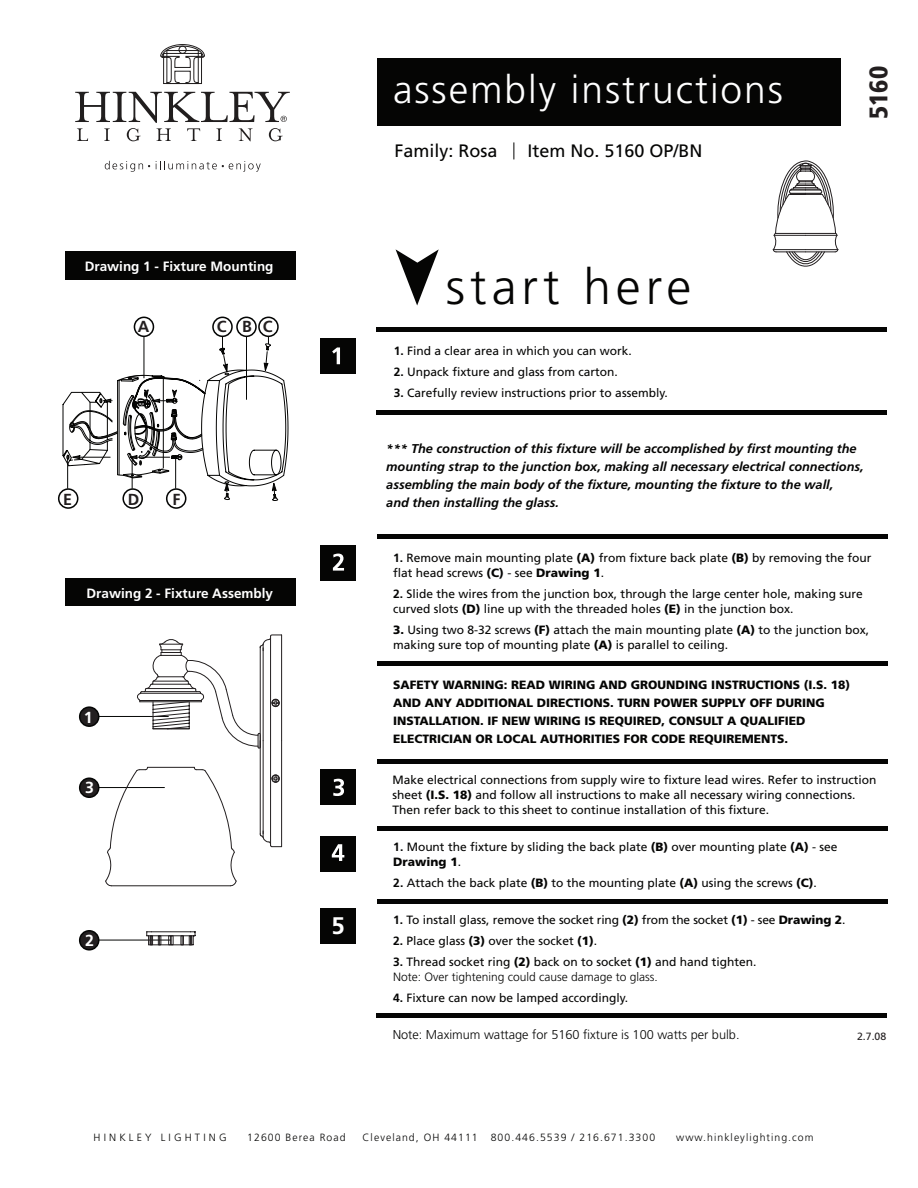
<style>
.page{position:relative;width:918px;height:1188px;background:#fff}
.page>*{position:absolute;margin:0;border:0;box-sizing:border-box;transform-origin:0 0}
.t1{font:300 49.65px "Frutiger LT Std";letter-spacing:.1em;color:#050504}
.t2{font:300 39px "Frutiger LT Std";letter-spacing:.05em;color:#fff}
.t3{font:900 condensed 25.5px "Frutiger LT Std";color:#231f20}
.t4{font:700 24px "Frutiger LT Std";color:#fff}
.t5{font:18px "Frutiger LT Std";color:#050504}
.t6{font:700 16.05px "Frutiger LT Std";color:#231f20}
.t7{font:700 16.05px "Frutiger LT Std";color:#fff}
.t8{font:700 13.5px "Frutiger LT Std";color:#fff}
.t9{font:italic 700 12.75px/18px "Frutiger LT Std";color:#050504}
.t10{font:300 12.75px "Frutiger LT Std";color:#050504}
.t11{font:12px/15px "Frutiger LT Std";color:#050504}
.t12{font:900 12px/18px "Frutiger LT Std";color:#050504}
.t13{font:300 10.5px "Frutiger LT Std";letter-spacing:.1em;color:#050504}
.t14{font:300 10.5px "Frutiger LT Std";letter-spacing:.3em;color:#050504}
.t15{font:10.5px "Frutiger LT Std";color:#231f20}
.s1{font-weight:700}
.s2{font-weight:900}
.s3{font-weight:300}
</style>
<div class="page">
<div style="left:377px;top:58px;width:463px;height:68px;background:#050504"></div>
<svg style="left:105px;top:161px;width:45px;height:11px"></svg>
<svg style="left:156px;top:161px;width:105px;height:11px"></svg>
<svg style="left:160px;top:44px;width:45px;height:40px"></svg>
<svg style="left:75px;top:92px;width:215px;height:49px"></svg>
<svg style="left:396px;top:249px;width:43px;height:57px"></svg>
<div style="left:321px;top:338px;width:35px;height:35px;background:#050504"></div>
<svg style="left:332px;top:347px;width:8px;height:17px"></svg>
<div style="left:321px;top:770px;width:35px;height:35px;background:#050504"></div>
<div style="left:377px;top:327px;width:510px;height:5px;background:#050504"></div>
<div style="left:377px;top:410px;width:510px;height:5px;background:#050504"></div>
<div style="left:377px;top:534px;width:510px;height:5px;background:#050504"></div>
<div style="left:377px;top:661px;width:510px;height:5px;background:#050504"></div>
<div style="left:377px;top:759px;width:510px;height:5px;background:#050504"></div>
<div style="left:377px;top:826px;width:510px;height:5px;background:#050504"></div>
<div style="left:377px;top:899px;width:510px;height:5px;background:#050504"></div>
<div style="left:376px;top:1013px;width:511px;height:5px;background:#050504"></div>
<svg style="left:333px;top:779px;width:11px;height:17px"></svg>
<svg style="left:514px;top:142px;width:1px;height:17px"></svg>
<div style="left:321px;top:836px;width:35px;height:35px;background:#050504"></div>
<div style="left:321px;top:545px;width:35px;height:35px;background:#050504"></div>
<svg style="left:333px;top:554px;width:11px;height:17px"></svg>
<div style="left:65px;top:579px;width:231px;height:27px;background:#050504"></div>
<svg style="left:332px;top:844px;width:12px;height:17px"></svg>
<div style="left:321px;top:908px;width:35px;height:35px;background:#050504"></div>
<div style="left:65px;top:251px;width:230px;height:28px;background:#050504"></div>
<hr style="left:97px;top:787px;width:68px;height:1px;background:#050605">
<div style="left:80px;top:778px;width:19px;height:19px;background:#231f20;border-radius:50%"></div>
<div style="left:79px;top:777px;width:20px;height:21px;border:2px solid #050605;border-radius:50%"></div>
<hr style="left:97px;top:716px;width:72px;height:1px;background:#050605">
<div style="left:80px;top:707px;width:19px;height:19px;background:#231f20;border-radius:50%"></div>
<div style="left:79px;top:706px;width:20px;height:21px;border:2px solid #050605;border-radius:50%"></div>
<hr style="left:97px;top:940px;width:74px;height:1px;background:#050605">
<div style="left:80px;top:931px;width:19px;height:19px;background:#231f20;border-radius:50%"></div>
<div style="left:79px;top:930px;width:20px;height:21px;border:2px solid #050605;border-radius:50%"></div>
<div style="left:134px;top:317px;width:20px;height:20px;border:2px solid #050605;border-radius:50%"></div>
<div style="left:166px;top:488px;width:20px;height:21px;border:2px solid #050605;border-radius:50%"></div>
<div style="left:236px;top:317px;width:21px;height:20px;border:2px solid #050605;border-radius:50%"></div>
<div style="left:212px;top:317px;width:21px;height:20px;border:2px solid #050605;border-radius:50%"></div>
<div style="left:258px;top:317px;width:21px;height:20px;border:2px solid #050605;border-radius:50%"></div>
<div style="left:122px;top:488px;width:21px;height:21px;border:2px solid #050605;border-radius:50%"></div>
<svg style="left:62px;top:336px;width:226px;height:165px"></svg>
<div style="left:59px;top:489px;width:19px;height:19px;background:#fff;border-radius:50%"></div>
<div style="left:58px;top:488px;width:20px;height:21px;border:2px solid #050605;border-radius:50%"></div>
<hr style="left:67px;top:458px;width:1px;height:31px;background:#050605">
<svg style="left:773px;top:160px;width:66px;height:107px"></svg>
<svg style="left:105px;top:634px;width:177px;height:312px"></svg>
<p class="t8" style="left:85px;top:258px;width:190px">Drawing 1 - Fixture Mounting</p>
<h3 class="t6" style="left:138px;top:317px;width:13px">A</h3>
<h3 class="t6" style="left:217px;top:317px;width:57px">C BC</h3>
<h3 class="t6" style="left:63px;top:490px;width:10px">E</h3>
<h3 class="t6" style="left:128px;top:490px;width:13px">D</h3>
<h3 class="t6" style="left:172px;top:490px;width:9px">F</h3>
<p class="t8" style="left:87px;top:585px;width:188px">Drawing 2 - Fixture Assembly</p>
<h3 class="t7" style="left:84px;top:708px;width:10px">1</h3>
<h3 class="t7" style="left:85px;top:778px;width:10px">3</h3>
<h3 class="t7" style="left:85px;top:931px;width:10px">2</h3>
<h3 class="t4" style="left:332px;top:911px;width:15px">5</h3>
<h2 class="t2" style="left:393px;top:68px;width:392px">assembly instructions</h2>
<h3 class="t5" style="left:394px;top:140px;width:105px">Family: Rosa</h3>
<h3 class="t5" style="left:527px;top:140px;width:177px">Item No. 5160 OP/BN</h3>
<h1 class="t1" style="left:446px;top:259px;width:247px">start here</h1>
<p class="t11" style="left:394px;top:343px;width:240px"><span class="s1">1.</span> Find a clear area in which you can work.</p>
<p class="t11" style="left:394px;top:364px;width:226px"><span class="s1">2.</span> Unpack fixture and glass from carton.</p>
<p class="t11" style="left:394px;top:385px;width:275px"><span class="s1">3.</span> Carefully review instructions prior to assembly.</p>
<h3 class="t3" style="left:863px;top:119px;width:55px;rotate:-90deg">5160</h3>
<p class="t9" style="left:386px;top:440px;width:479px">*** The construction of this fixture will be accomplished by first mounting the mounting strap to the junction box, making all necessary electrical connections, assembling the main body of the fixture, mounting the fixture to the wall,<br>and then installing the glass.</p>
<p class="t11" style="left:393px;top:551px;width:480px"><span class="s1">1.</span> Remove main mounting plate <span class="s2">(A)</span> from fixture back plate <span class="s2">(B)</span> by removing the four flat head screws <span class="s2">(C)</span> - see <span class="s2">Drawing 1</span>.</p>
<p class="t11" style="left:393px;top:587px;width:471px"><span class="s1">2.</span> Slide the wires from the junction box, through the large center hole, making sure curved slots <span class="s2">(D)</span> line up with the threaded holes <span class="s2">(E)</span> in the junction box.</p>
<p class="t11" style="left:393px;top:623px;width:477px"><span class="s2">3.</span> Using two 8-32 screws <span class="s2">(F)</span> attach the main mounting plate <span class="s2">(A)</span> to the junction box, making sure top of mounting plate <span class="s2">(A)</span> is parallel to ceiling.</p>
<p class="t12" style="left:393px;top:676px;width:459px">SAFETY WARNING: READ WIRING AND GROUNDING INSTRUCTIONS (I.S. 18)<br>AND ANY ADDITIONAL DIRECTIONS. TURN POWER SUPPLY OFF DURING INSTALLATION. IF NEW WIRING IS REQUIRED, CONSULT A QUALIFIED ELECTRICIAN OR LOCAL AUTHORITIES FOR CODE REQUIREMENTS.</p>
<p class="t11" style="left:392px;top:773px;width:486px">Make electrical connections from supply wire to fixture lead wires. Refer to instruction sheet <span class="s2">(I.S. 18)</span> and follow all instructions to make all necessary wiring connections.<br>Then refer back to this sheet to continue installation of this fixture.</p>
<p class="t11" style="left:393px;top:839px;width:446px"><span class="s1">1.</span> Mount the fixture by sliding the back plate <span class="s2">(B)</span> over mounting plate <span class="s2">(A)</span> - see<br><span class="s2">Drawing 1</span>.</p>
<p class="t11" style="left:393px;top:875px;width:425px"><span class="s1">2.</span> Attach the back plate <span class="s2">(B)</span> to the mounting plate <span class="s2">(A)</span> using the screws <span class="s2">(C)</span>.</p>
<p class="t11" style="left:393px;top:912px;width:454px"><span class="s1">1.</span> To install glass, remove the socket ring <span class="s2">(2)</span> from the socket <span class="s2">(1)</span> - see <span class="s2">Drawing 2</span>.</p>
<p class="t11" style="left:393px;top:933px;width:206px"><span class="s1">2.</span> Place glass <span class="s2">(3)</span> over the socket <span class="s2">(1)</span>.</p>
<p class="t11" style="left:393px;top:954px;width:365px"><span class="s1">3.</span> Thread socket ring <span class="s2">(2)</span> back on to socket <span class="s2">(1)</span> and hand tighten.<br><span class="s3">Note: Over tightening could cause damage to glass.</span></p>
<p class="t11" style="left:393px;top:990px;width:237px"><span class="s1">4.</span> Fixture can now be lamped accordingly.</p>
<p class="t10" style="left:393px;top:1027px;width:348px">Note: Maximum wattage for 5160 fixture is 100 watts per bulb.</p>
<p class="t15" style="left:857px;top:1030px;width:31px">2.7.08</p>
<p class="t14" style="left:94px;top:1131px;width:134px">HINKLEY LIGHTING</p>
<p class="t13" style="left:247px;top:1131px;width:100px">12600 Berea Road</p>
<p class="t13" style="left:363px;top:1131px;width:294px">Cleveland, OH 44111 800.446.5539 / 216.671.3300</p>
<p class="t13" style="left:676px;top:1131px;width:139px">www.hinkleylighting.com</p>
</div>
